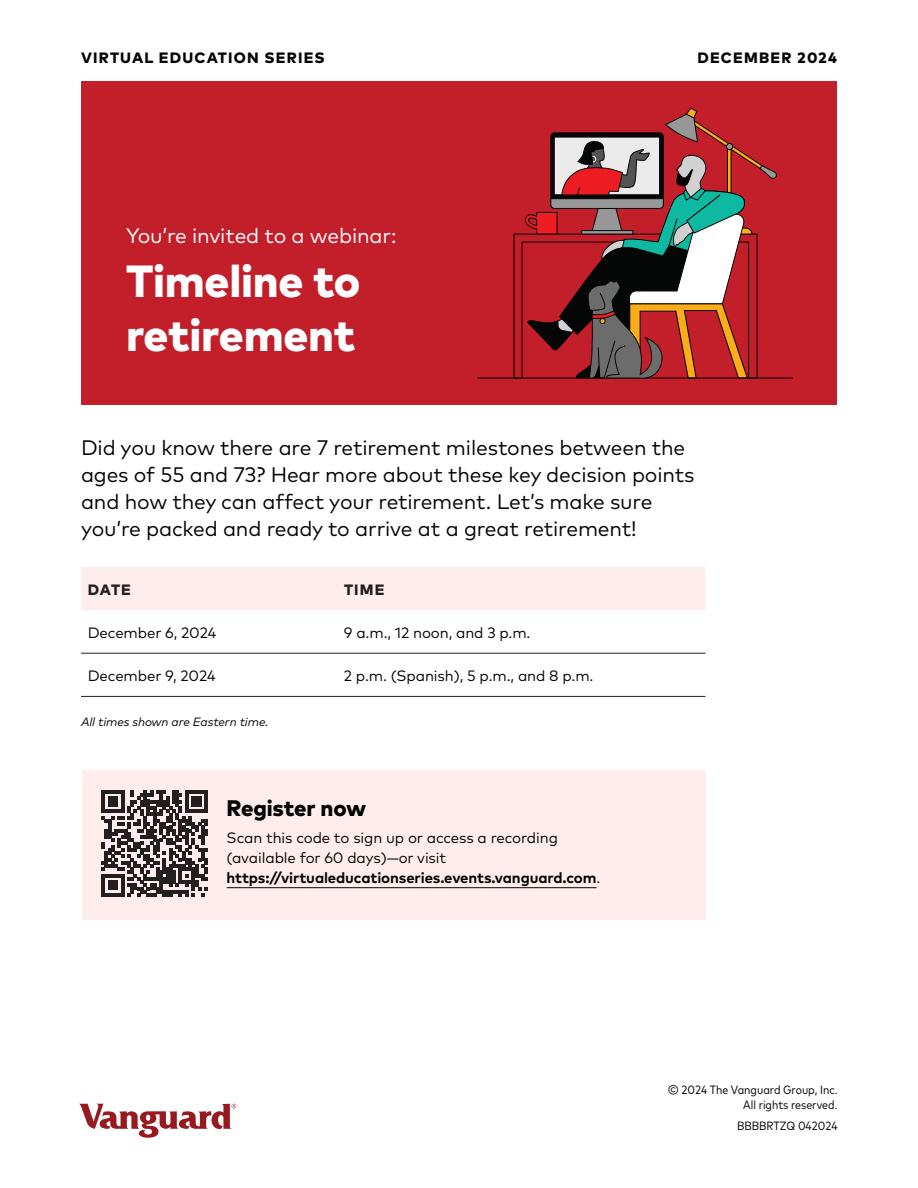
<style>
.page{position:relative;width:918px;height:1188px;background:#fff}
.page>*{position:absolute;margin:0;border:0;box-sizing:border-box;transform-origin:0 0}
.PSx_Flyer_Header__Heavy__30_36_-_0p0{font:800 45px/54px "Mark Pro";letter-spacing:-.005em;color:#fff}
.t1{font:800 22.5px "Mark Pro";letter-spacing:-.005em;color:#040505}
.PSx_Intro_Text_14_18_-_0p8{font:21px/27px "Mark Pro";letter-spacing:-.01em;color:#040505}
.PSx_Intro_Text_14_18_-_0p8-2{font:21px "Mark Pro";letter-spacing:-.01em;color:#fff}
.PSx_CTA_QR_Text_10_13_5_-_0p8_aft_0p0_be{font:15px/20.2px "Mark Pro";letter-spacing:-.01em;color:#040505}
.Body_Text_10_13_5_-_0p8{font:15px "Mark Pro";letter-spacing:-.01em;color:#040505}
.PSx_Label__All_Caps_Heavy__10_13_-_0p0{font:800 15px "Mark Pro";letter-spacing:.08em;color:#040505}
.Table_Column_Header__Heavy__AllCaps_10_1{font:800 15px "Mark Pro";letter-spacing:.08em;color:#231f20}
.PSx_Copyright___Piece_Code__Narrow__8_10{font:condensed 12px/15px "Mark Pro";color:#040505;text-align:right}
.Body_Text_10_13_5_-_0p8-2{font:italic 12px "Mark Pro";letter-spacing:-.01em;color:#040505}
.s1{font-weight:700}
</style>
<div class="page">
<div style="left:81px;top:81px;width:756px;height:324px;background:#c21f2b"></div>
<hr style="left:477px;top:378px;width:316px;height:1px;background:#050706">
<svg style="left:513px;top:107px;width:265px;height:272px"></svg>
<div style="left:81px;top:567px;width:624px;height:43px;background:#ffeded"></div>
<hr style="left:81px;top:653px;width:263px;height:1px;background:#231f20">
<hr style="left:344px;top:653px;width:361px;height:1px;background:#231f20">
<hr style="left:81px;top:696px;width:263px;height:1px;background:#231f20">
<hr style="left:344px;top:696px;width:361px;height:1px;background:#231f20">
<div style="left:82px;top:770px;width:623px;height:150px;background:#ffeded"></div>
<hr style="left:227px;top:887px;width:370px;height:1px;background:#040505">
<svg style="left:102px;top:790px;width:106px;height:107px"></svg>
<svg style="left:79px;top:1104px;width:157px;height:34px"></svg>
<p class="PSx_Label__All_Caps_Heavy__10_13_-_0p0" style="left:81px;top:46px;width:245px">VIRTUAL EDUCATION SERIES</p>
<p class="PSx_Label__All_Caps_Heavy__10_13_-_0p0" style="left:697px;top:46px;width:141px">DECEMBER 2024</p>
<p class="PSx_Intro_Text_14_18_-_0p8-2" style="left:126px;top:220px;width:272px">You’re invited to a webinar:</p>
<h1 class="PSx_Flyer_Header__Heavy__30_36_-_0p0" style="left:126px;top:251px;width:236px">Timeline to retirement</h1>
<p class="PSx_Intro_Text_14_18_-_0p8" style="left:81px;top:432px;width:615px">Did you know there are 7 retirement milestones between the ages of 55 and 73? Hear more about these key decision points and how they can affect your retirement. Let’s make sure you’re packed and ready to arrive at a great retirement!</p>
<p class="Table_Column_Header__Heavy__AllCaps_10_1" style="left:88px;top:578px;width:45px">DATE</p>
<p class="Table_Column_Header__Heavy__AllCaps_10_1" style="left:344px;top:578px;width:42px">TIME</p>
<p class="Body_Text_10_13_5_-_0p8" style="left:88px;top:621px;width:130px">December 6, 2024</p>
<p class="Body_Text_10_13_5_-_0p8" style="left:344px;top:621px;width:188px">9 a.m., 12 noon, and 3 p.m.</p>
<p class="Body_Text_10_13_5_-_0p8" style="left:88px;top:664px;width:130px">December 9, 2024</p>
<p class="Body_Text_10_13_5_-_0p8" style="left:344px;top:664px;width:251px">2 p.m. (Spanish), 5 p.m., and 8 p.m.</p>
<p class="Body_Text_10_13_5_-_0p8-2" style="left:81px;top:713px;width:189px">All times shown are Eastern time.</p>
<h2 class="t1" style="left:227px;top:791px;width:141px">Register now</h2>
<p class="PSx_CTA_QR_Text_10_13_5_-_0p8_aft_0p0_be" style="left:227px;top:826px;width:375px">Scan this code to sign up or access a recording (available for 60 days)—or visit <span class="s1">https://virtualeducationseries.events.vanguard.com</span>.</p>
<p class="PSx_Copyright___Piece_Code__Narrow__8_10" style="left:668px;top:1081px;width:171px">© 2024 The Vanguard Group, Inc.<br>All rights reserved.</p>
<p class="PSx_Copyright___Piece_Code__Narrow__8_10" style="left:737px;top:1117px;width:102px">BBBBRTZQ 042024</p>
</div>
